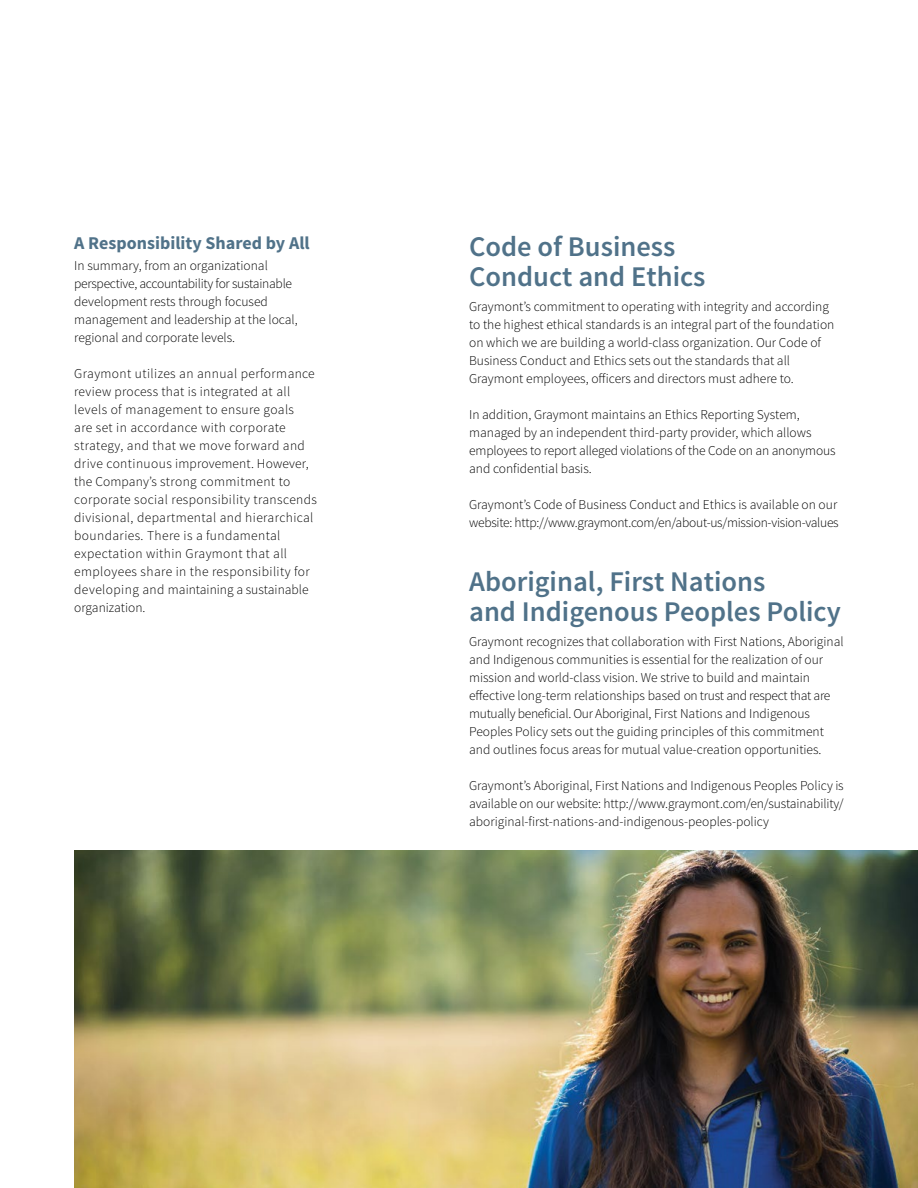
<style>
.page{position:relative;width:918px;height:1188px;background:#fff}
.page>*{position:absolute;margin:0;border:0;box-sizing:border-box;transform-origin:0 0}
.t1{font:600 28.5px/30px "Source Sans Pro";color:#507289}
.t2{font:700 18px "Source Sans Pro";color:#507289}
.t3{font:300 13.5px/18px "Source Sans Pro";color:#000}
.t4{font:300 13.5px/18px "Source Sans Pro";letter-spacing:.03em;color:#000}
.t5{font:300 13.5px/18px "Source Sans Pro";letter-spacing:-.02em;color:#000}
</style>
<div class="page">
<img style="left:74px;top:850px;width:844px;height:338px">
<h2 class="t2" style="left:74px;top:231px;width:237px">A Responsibility Shared by All</h2>
<p class="t3" style="left:74px;top:256px;width:225px">In summary, from an organizational perspective, accountability for sustainable development rests through focused management and leadership at the local, regional and corporate levels.</p>
<p class="t4" style="left:74px;top:364px;width:244px">Graymont utilizes an annual performance review process that is integrated at all levels of management to ensure goals<br>are set in accordance with corporate strategy, and that we move forward and drive continuous improvement. However, the Company’s strong commitment to corporate social responsibility transcends divisional, departmental and hierarchical boundaries. There is a fundamental expectation within Graymont that all employees share in the responsibility for developing and maintaining a sustainable organization.</p>
<h1 class="t1" style="left:469px;top:233px;width:238px">Code of Business<br>Conduct and Ethics</h1>
<p class="t3" style="left:469px;top:298px;width:367px">Graymont’s commitment to operating with integrity and according to the highest ethical standards is an integral part of the foundation on which we are building a world-class organization. Our Code of Business Conduct and Ethics sets out the standards that all Graymont employees, officers and directors must adhere to.</p>
<p class="t3" style="left:469px;top:406px;width:368px">In addition, Graymont maintains an Ethics Reporting System, managed by an independent third-party provider, which allows employees to report alleged violations of the Code on an anonymous and confidential basis.</p>
<p class="t5" style="left:469px;top:496px;width:371px">Graymont’s Code of Business Conduct and Ethics is available on our website: http://www.graymont.com/en/about-us/mission-vision-values</p>
<h1 class="t1" style="left:469px;top:567px;width:373px">Aboriginal, First Nations<br>and Indigenous Peoples Policy</h1>
<p class="t3" style="left:469px;top:632px;width:376px">Graymont recognizes that collaboration with First Nations, Aboriginal and Indigenous communities is essential for the realization of our mission and world-class vision. We strive to build and maintain effective long-term relationships based on trust and respect that are mutually beneficial. Our Aboriginal, First Nations and Indigenous Peoples Policy sets out the guiding principles of this commitment and outlines focus areas for mutual value-creation opportunities.</p>
<p class="t3" style="left:469px;top:776px;width:376px;text-align:justify">Graymont’s Aboriginal, First Nations and Indigenous Peoples Policy is available on our website: http://www.graymont.com/en/sustainability/ aboriginal-first-nations-and-indigenous-peoples-policy</p>
</div>
